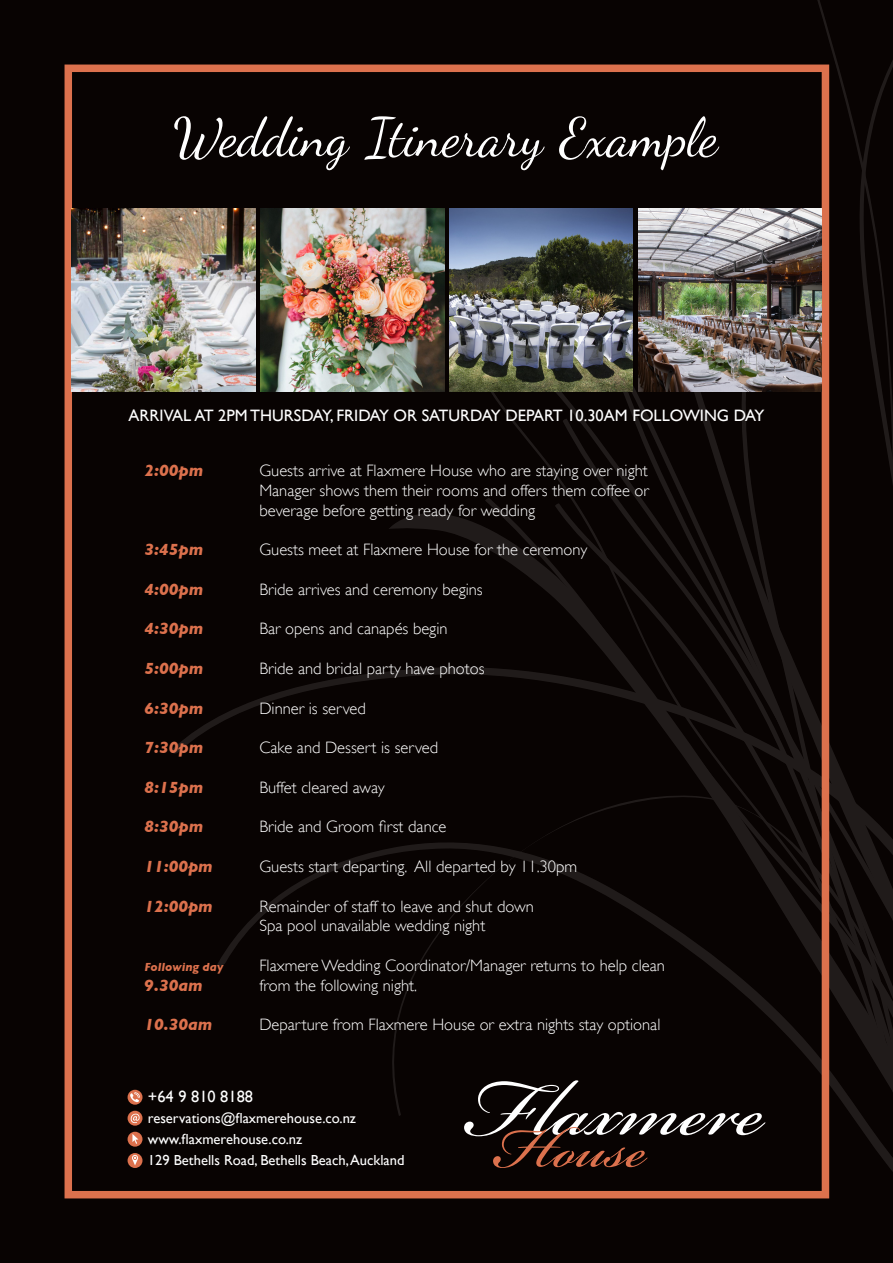
<style>
.page{position:relative;width:893px;height:1263px;background:#080302}
.page>*{position:absolute;margin:0;border:0;box-sizing:border-box;transform-origin:0 0}
.t1{font:54px "Dancing Script OT";color:#fff}
.t2{font:300 16.5px "Gill Sans";color:#fff}
.t3{font:italic 700 16.5px "Gill Sans";color:#dc714d}
.t4{font:16.5px "Gill Sans";color:#fff}
.t5{font:16.35px "Gill Sans";color:#fff}
.t6{font:14.55px "Gill Sans";color:#fff}
.t7{font:italic 700 12px "Gill Sans";color:#dc714d}
</style>
<div class="page">
<svg style="left:813px;top:0;width:80px;height:280px"></svg>
<svg style="left:168px;top:667px;width:300px;height:532px"></svg>
<svg style="left:215px;top:834px;width:253px;height:365px"></svg>
<svg style="left:468px;top:386px;width:362px;height:813px"></svg>
<svg style="left:715px;top:280px;width:178px;height:901px"></svg>
<div style="left:65px;top:65px;width:764px;height:1133px;border:8px solid #dc714d"></div>
<img style="left:72px;top:208px;width:183px;height:184px">
<img style="left:261px;top:208px;width:183px;height:184px">
<img style="left:450px;top:208px;width:183px;height:184px">
<img style="left:638px;top:208px;width:184px;height:184px">
<svg style="left:464px;top:1080px;width:302px;height:88px"></svg>
<div style="left:128px;top:1090px;width:14px;height:15px;background:#dc714d;border-radius:50%"></div>
<svg style="left:130px;top:1092px;width:10px;height:11px"></svg>
<svg style="left:128px;top:1111px;width:14px;height:15px"></svg>
<svg style="left:131px;top:1114px;width:9px;height:9px"></svg>
<div style="left:128px;top:1132px;width:14px;height:15px;background:#dc714d;border-radius:50%"></div>
<div style="left:128px;top:1153px;width:14px;height:15px;background:#dc714d;border-radius:50%"></div>
<svg style="left:132px;top:1134px;width:6px;height:10px"></svg>
<svg style="left:131px;top:1154px;width:7px;height:11px"></svg>
<p class="t1" style="left:174px;top:105px;width:546px">Wedding Itinerary Example</p>
<p class="t4" style="left:129px;top:406px;width:637px">ARRIVAL AT 2PM THURSDAY, FRIDAY OR SATURDAY DEPART 10.30AM FOLLOWING DAY</p>
<p class="t3" style="left:145px;top:461px;width:60px">2:00pm</p>
<p class="t3" style="left:145px;top:540px;width:60px">3:45pm</p>
<p class="t3" style="left:145px;top:579px;width:60px">4:00pm</p>
<p class="t3" style="left:145px;top:619px;width:60px">4:30pm</p>
<p class="t3" style="left:145px;top:659px;width:60px">5:00pm</p>
<p class="t3" style="left:145px;top:698px;width:60px">6:30pm</p>
<p class="t3" style="left:145px;top:738px;width:60px">7:30pm</p>
<p class="t3" style="left:145px;top:777px;width:60px">8:15pm</p>
<p class="t3" style="left:145px;top:817px;width:60px">8:30pm</p>
<p class="t3" style="left:145px;top:857px;width:70px">11:00pm</p>
<p class="t3" style="left:145px;top:896px;width:70px">12:00pm</p>
<p class="t7" style="left:145px;top:960px;width:80px">Following day</p>
<p class="t3" style="left:145px;top:975px;width:60px">9.30am</p>
<p class="t3" style="left:145px;top:1015px;width:69px">10.30am</p>
<p class="t2" style="left:259px;top:458px;width:390px">Guests arrive at Flaxmere House who are staying over night</p>
<p class="t2" style="left:259px;top:477px;width:391px">Manager shows them their rooms and offers them coffee or</p>
<p class="t2" style="left:259px;top:497px;width:277px">beverage before getting ready for wedding</p>
<p class="t2" style="left:259px;top:537px;width:329px">Guests meet at Flaxmere House for the ceremony</p>
<p class="t2" style="left:259px;top:576px;width:225px">Bride arrives and ceremony begins</p>
<p class="t2" style="left:259px;top:616px;width:190px">Bar opens and canapés begin</p>
<p class="t2" style="left:259px;top:656px;width:227px">Bride and bridal party have photos</p>
<p class="t2" style="left:259px;top:695px;width:108px">Dinner is served</p>
<p class="t2" style="left:259px;top:735px;width:180px">Cake and Dessert is served</p>
<p class="t2" style="left:259px;top:774px;width:127px">Buffet cleared away</p>
<p class="t2" style="left:259px;top:814px;width:189px">Bride and Groom first dance</p>
<p class="t2" style="left:259px;top:854px;width:319px">Guests start departing. All departed by 11.30pm</p>
<p class="t2" style="left:259px;top:893px;width:276px">Remainder of staff to leave and shut down</p>
<p class="t2" style="left:259px;top:913px;width:227px">Spa pool unavailable wedding night</p>
<p class="t2" style="left:259px;top:953px;width:407px">Flaxmere Wedding Coordinator/Manager returns to help clean</p>
<p class="t2" style="left:259px;top:972px;width:159px">from the following night.</p>
<p class="t2" style="left:259px;top:1012px;width:403px">Departure from Flaxmere House or extra nights stay optional</p>
<p class="t5" style="left:148px;top:1087px;width:107px">+64 9 810 8188</p>
<p class="t6" style="left:148px;top:1110px;width:210px">reservations@flaxmerehouse.co.nz</p>
<p class="t6" style="left:148px;top:1131px;width:156px">www.flaxmerehouse.co.nz</p>
<p class="t6" style="left:148px;top:1152px;width:258px">129 Bethells Road, Bethells Beach, Auckland</p>
</div>
